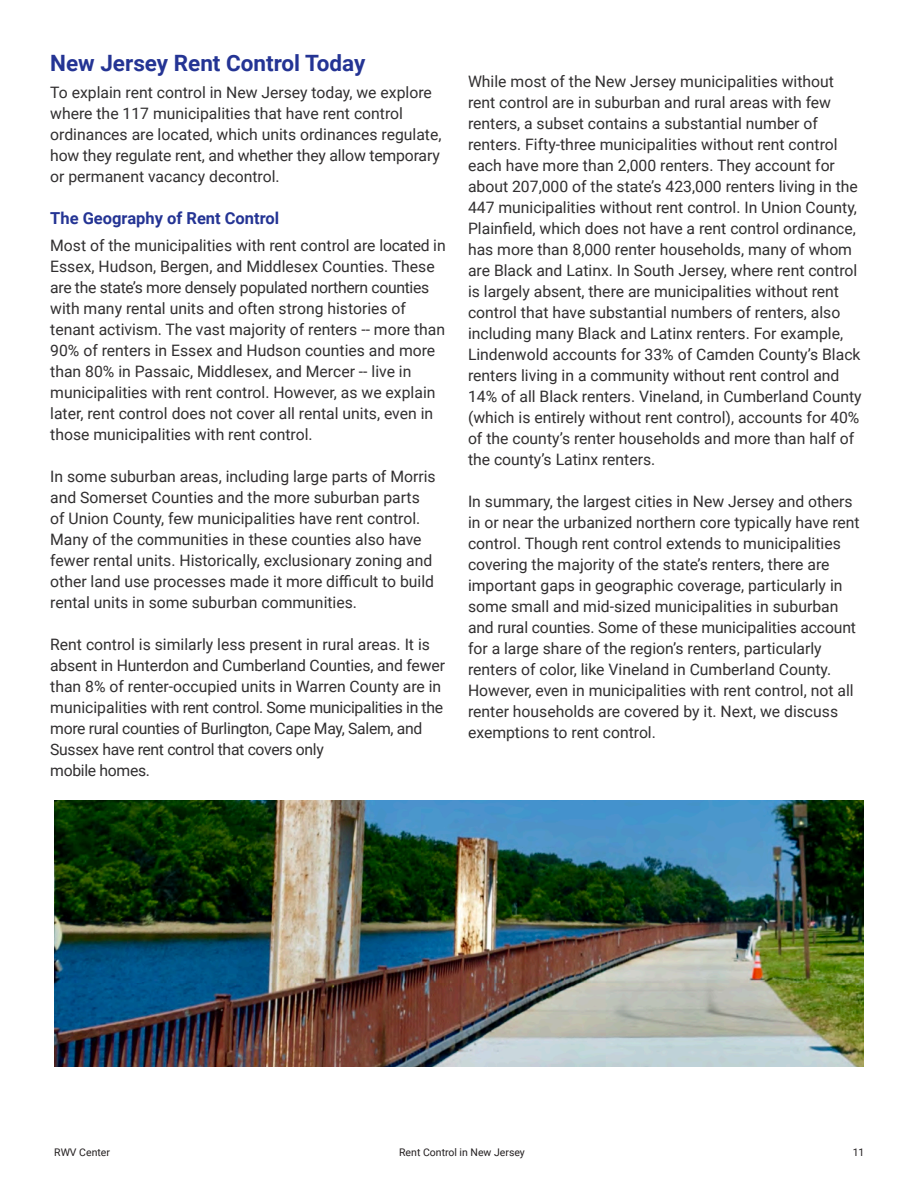
<style>
.page{position:relative;width:918px;height:1188px;background:#fff}
.page>*{position:absolute;margin:0;border:0;box-sizing:border-box;transform-origin:0 0}
.t1{font:700 22.5px "Roboto";color:#243494}
.t2{font:700 16.5px "Roboto";color:#243494}
.t3{font:15.75px/21px "Roboto";color:#312f30}
.t4{font:10.5px "Roboto";color:#231f20}
</style>
<div class="page">
<img style="left:54px;top:800px;width:810px;height:266px">
<p class="t1" style="left:50px;top:47px;width:317px">New Jersey Rent Control Today</p>
<p class="t3" style="left:50px;top:81px;width:393px">To explain rent control in New Jersey today, we explore where the 117 municipalities that have rent control ordinances are located, which units ordinances regulate, how they regulate rent, and whether they allow temporary or permanent vacancy decontrol.</p>
<p class="t2" style="left:50px;top:206px;width:231px">The Geography of Rent Control</p>
<p class="t3" style="left:50px;top:234px;width:397px">Most of the municipalities with rent control are located in Essex, Hudson, Bergen, and Middlesex Counties. These are the state’s more densely populated northern counties with many rental units and often strong histories of tenant activism. The vast majority of renters -- more than 90% of renters in Essex and Hudson counties and more than 80% in Passaic, Middlesex, and Mercer -- live in municipalities with rent control. However, as we explain later, rent control does not cover all rental units, even in those municipalities with rent control.</p>
<p class="t3" style="left:50px;top:465px;width:387px">In some suburban areas, including large parts of Morris and Somerset Counties and the more suburban parts of Union County, few municipalities have rent control.<br>Many of the communities in these counties also have fewer rental units. Historically, exclusionary zoning and other land use processes made it more difficult to build rental units in some suburban communities.</p>
<p class="t3" style="left:50px;top:633px;width:396px">Rent control is similarly less present in rural areas. It is absent in Hunterdon and Cumberland Counties, and fewer than 8% of renter-occupied units in Warren County are in municipalities with rent control. Some municipalities in the more rural counties of Burlington, Cape May, Salem, and Sussex have rent control that covers only<br>mobile homes.</p>
<p class="t3" style="left:468px;top:70px;width:395px">While most of the New Jersey municipalities without rent control are in suburban and rural areas with few renters, a subset contains a substantial number of renters. Fifty-three municipalities without rent control each have more than 2,000 renters. They account for about 207,000 of the state’s 423,000 renters living in the 447 municipalities without rent control. In Union County, Plainfield, which does not have a rent control ordinance, has more than 8,000 renter households, many of whom are Black and Latinx. In South Jersey, where rent control is largely absent, there are municipalities without rent control that have substantial numbers of renters, also including many Black and Latinx renters. For example, Lindenwold accounts for 33% of Camden County’s Black renters living in a community without rent control and 14% of all Black renters. Vineland, in Cumberland County (which is entirely without rent control), accounts for 40% of the county’s renter households and more than half of the county’s Latinx renters.</p>
<p class="t3" style="left:468px;top:490px;width:393px">In summary, the largest cities in New Jersey and others in or near the urbanized northern core typically have rent control. Though rent control extends to municipalities covering the majority of the state’s renters, there are important gaps in geographic coverage, particularly in some small and mid-sized municipalities in suburban and rural counties. Some of these municipalities account for a large share of the region’s renters, particularly renters of color, like Vineland in Cumberland County.<br>However, even in municipalities with rent control, not all renter households are covered by it. Next, we discuss exemptions to rent control.</p>
<p class="t4" style="left:54px;top:1145px;width:57px">RWV Center</p>
<p class="t4" style="left:399px;top:1145px;width:127px">Rent Control in New Jersey</p>
<p class="t4" style="left:853px;top:1145px;width:13px">11</p>
</div>
